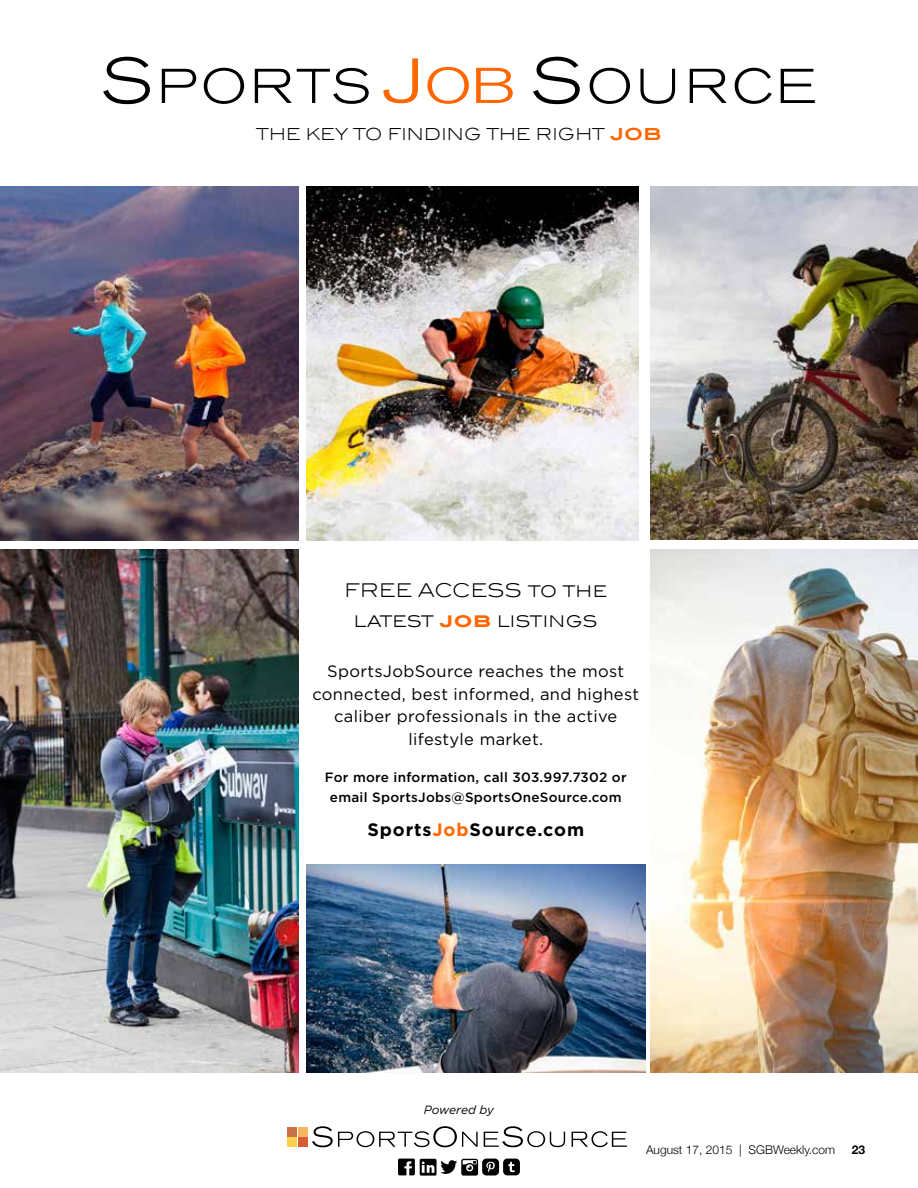
<style>
.page{position:relative;width:918px;height:1188px;background:#fff}
.page>*{position:absolute;margin:0;border:0;box-sizing:border-box;transform-origin:0 0}
.t1{font:300 18.9px/30.9px "Blair ITC Std";letter-spacing:.01em;color:#000;text-align:center}
.t2{font:700 18px "Gotham";letter-spacing:.05em;color:#000}
.t3{font:16.5px/22.5px "Gotham";letter-spacing:.02em;color:#000;text-align:center}
.t4{font:300 16.5px "Blair ITC Std";letter-spacing:.02em;color:#000}
.t5{font:500 13.5px/19.5px "Gotham";letter-spacing:.02em;color:#000;text-align:center}
.t6{font:300 12px "Helvetica Neue";color:#000}
.t7{font:italic 12px "Gotham";letter-spacing:-.005em;color:#000}
.t8{font:700 12px "Helvetica Neue";color:#000}
.s1{font-weight:700;color:#f60}
.s2{color:#f60}
</style>
<div class="page">
<img style="left:306px;top:186px;width:333px;height:355px">
<img style="left:0;top:549px;width:299px;height:524px">
<img style="left:0;top:186px;width:299px;height:354px">
<img style="left:651px;top:186px;width:267px;height:353px">
<img style="left:306px;top:864px;width:340px;height:209px">
<img style="left:651px;top:549px;width:267px;height:524px">
<svg style="left:427px;top:67px;width:42px;height:37px"></svg>
<svg style="left:476px;top:68px;width:37px;height:35px"></svg>
<svg style="left:103px;top:57px;width:47px;height:47px"></svg>
<svg style="left:162px;top:69px;width:34px;height:34px"></svg>
<svg style="left:204px;top:68px;width:40px;height:36px"></svg>
<svg style="left:255px;top:68px;width:114px;height:36px"></svg>
<svg style="left:533px;top:57px;width:47px;height:47px"></svg>
<svg style="left:590px;top:68px;width:40px;height:36px"></svg>
<svg style="left:640px;top:69px;width:35px;height:35px"></svg>
<svg style="left:690px;top:69px;width:37px;height:34px"></svg>
<svg style="left:735px;top:68px;width:37px;height:36px"></svg>
<svg style="left:781px;top:69px;width:34px;height:34px"></svg>
<svg style="left:384px;top:58px;width:34px;height:45px"></svg>
<svg style="left:312px;top:1126px;width:166px;height:21px"></svg>
<svg style="left:484px;top:1126px;width:81px;height:21px"></svg>
<svg style="left:572px;top:1131px;width:55px;height:16px"></svg>
<div style="left:287px;top:1127px;width:10px;height:10px;background:#c97047"></div>
<div style="left:298px;top:1137px;width:10px;height:10px;background:#d65c33"></div>
<div style="left:298px;top:1127px;width:10px;height:10px;background:#fab563"></div>
<div style="left:287px;top:1137px;width:10px;height:10px;background:#fcd14a"></div>
<svg style="left:398px;top:1159px;width:80px;height:17px"></svg>
<div style="left:503px;top:1159px;width:17px;height:16px;background:#000;border-radius:4px"></div>
<svg style="left:508px;top:1162px;width:7px;height:10px"></svg>
<div style="left:482px;top:1159px;width:17px;height:16px;background:#000;border-radius:4px"></div>
<svg style="left:486px;top:1162px;width:9px;height:10px"></svg>
<p class="t4" style="left:256px;top:125px;width:407px">THE KEY TO FINDING THE RIGHT <span class="s1">JOB</span></p>
<p class="t1" style="left:344px;top:575px;width:264px">FREE ACCESS to the latest <span class="s1">job</span> listings</p>
<p class="t3" style="left:312px;top:660px;width:328px">SportsJobSource reaches the most connected, best informed, and highest caliber professionals in the active lifestyle market.</p>
<p class="t5" style="left:325px;top:768px;width:303px">For more information, call 303.997.7302 or email SportsJobs@SportsOneSource.com</p>
<p class="t2" style="left:367px;top:817px;width:218px">Sports<span class="s2">Job</span>Source.com</p>
<p class="t7" style="left:424px;top:1102px;width:72px">Powered by</p>
<p class="t6" style="left:646px;top:1140px;width:190px">August 17, 2015 | SGBWeekly.com</p>
<p class="t8" style="left:852px;top:1139px;width:15px">23</p>
</div>
